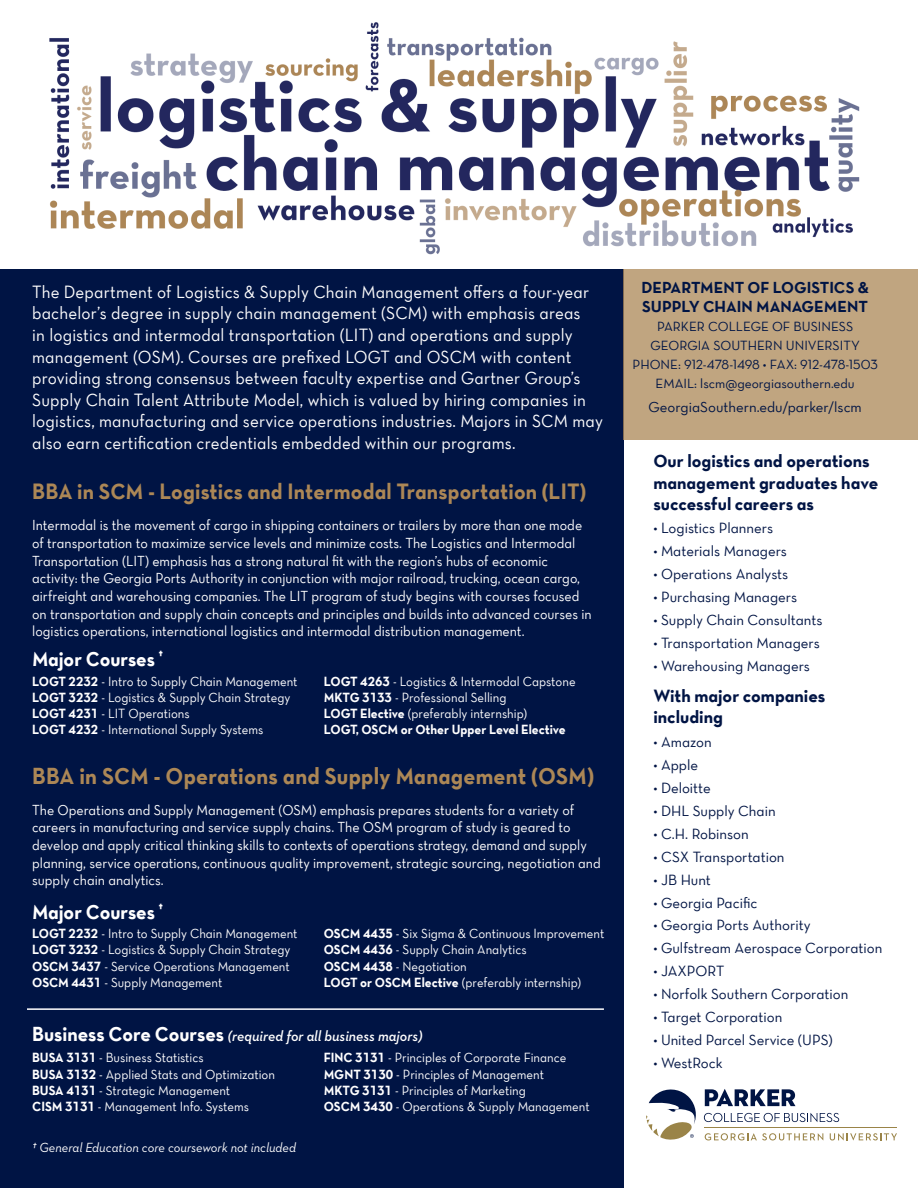
<style>
.page{position:relative;width:918px;height:1188px;background:#fff}
.page>*{position:absolute;margin:0;border:0;box-sizing:border-box;transform-origin:0 0}
.t1{font:23.55px "Neutra Text TF Bold Alt";letter-spacing:.01em;color:#ac8756;scale:.95 1}
.t2{font:22.5px "Neutra Text TF Bold Alt";letter-spacing:.01em;color:#ac8756;scale:.95 1}
.t3{font:20.55px "Neutra Text TF Bold Alt";color:#fff;scale:.95 1}
.t4{font:18px/21.6px "Neutra Text Book Alt";letter-spacing:.01em;color:#fff;scale:.95 1}
.t5{font:18px/21.6px "Neutra Text TF Bold Alt";color:#001444}
.t6{font:16.2px/18.9px "Neutra Text TF Bold Alt";color:#001444}
.t7{font:15px "Neutra Text Book Alt";color:#001444}
.t8{font:italic 600 15px "Neutraface 2 Text";color:#fff;scale:.95 1}
.t9{font:14.85px "Neutra Text Book Alt";color:#001444}
.t10{font:14.7px/17.7px "Neutra Text Book Alt";color:#fff;scale:.95 1}
.t11{font:13.5px/16.2px "Neutra Text Book Alt";color:#fff;scale:.95 1}
.t12{font:13.5px/18.9px "Neutra Text Book Alt";color:#001444;text-align:center}
.t13{font:italic 13.5px "Neutraface 2 Text";color:#fff;scale:.95 1}
.s1{font-family:"Neutra Text TF Bold Alt"}
.s2{font-family:"Neutra Text TF Bold Alt";font-weight:400;font-style:normal;font-size:20.55px}
</style>
<div class="page">
<div style="left:0;top:267px;width:623px;height:921px;background:#001444"></div>
<div style="left:623px;top:267px;width:295px;height:173px;background:#c0a580"></div>
<div style="left:0;top:261px;width:918px;height:8px;background:#fff"></div>
<img style="left:49px;top:22px;width:811px;height:233px">
<svg style="left:646px;top:1089px;width:50px;height:51px"></svg>
<svg style="left:705px;top:1089px;width:91px;height:17px"></svg>
<svg style="left:704px;top:1113px;width:135px;height:9px"></svg>
<svg style="left:705px;top:1133px;width:118px;height:7px"></svg>
<svg style="left:830px;top:1133px;width:67px;height:7px"></svg>
<hr style="left:705px;top:1127px;width:192px;height:1px;background:#9a8448">
<hr style="left:27px;top:1008px;width:577px;height:2px;background:#fff">
<p class="t4" style="left:32px;top:280px;width:602px">The Department of Logistics &amp; Supply Chain Management offers a four-year bachelor’s degree in supply chain management (SCM) with emphasis areas<br>in logistics and intermodal transportation (LIT) and operations and supply management (OSM). Courses are prefixed LOGT and OSCM with content providing strong consensus between faculty expertise and Gartner Group’s Supply Chain Talent Attribute Model, which is valued by hiring companies in logistics, manufacturing and service operations industries. Majors in SCM may also earn certification credentials embedded within our programs.</p>
<p class="t2" style="left:32px;top:478px;width:585px">BBA in SCM - Logistics and Intermodal Transportation (LIT)</p>
<p class="t10" style="left:32px;top:516px;width:591px">Intermodal is the movement of cargo in shipping containers or trailers by more than one mode of transportation to maximize service levels and minimize costs. The Logistics and Intermodal Transportation (LIT) emphasis has a strong natural fit with the region’s hubs of economic activity: the Georgia Ports Authority in conjunction with major railroad, trucking, ocean cargo, airfreight and warehousing companies. The LIT program of study begins with courses focused on transportation and supply chain concepts and principles and builds into advanced courses in logistics operations, international logistics and intermodal distribution management.</p>
<p class="t3" style="left:32px;top:646px;width:139px">Major Courses <sup>†</sup></p>
<p class="t11" style="left:32px;top:673px;width:281px"><span class="s1">LOGT 2232</span> - Intro to Supply Chain Management <span class="s1">LOGT 3232</span> - Logistics &amp; Supply Chain Strategy <span class="s1">LOGT 4231</span> - LIT Operations<br><span class="s1">LOGT 4232</span> - International Supply Systems</p>
<p class="t11" style="left:324px;top:673px;width:267px"><span class="s1">LOGT 4263</span> - Logistics &amp; Intermodal Capstone <span class="s1">MKTG 3133</span> - Professional Selling<br><span class="s1">LOGT Elective</span> (preferably internship)<br><span class="s1">LOGT, OSCM or Other Upper Level Elective</span></p>
<p class="t1" style="left:32px;top:761px;width:593px">BBA in SCM - Operations and Supply Management (OSM)</p>
<p class="t10" style="left:32px;top:800px;width:600px">The Operations and Supply Management (OSM) emphasis prepares students for a variety of careers in manufacturing and service supply chains. The OSM program of study is geared to develop and apply critical thinking skills to contexts of operations strategy, demand and supply planning, service operations, continuous quality improvement, strategic sourcing, negotiation and supply chain analytics.</p>
<p class="t3" style="left:32px;top:899px;width:139px">Major Courses <sup>†</sup></p>
<p class="t11" style="left:32px;top:925px;width:281px"><span class="s1">LOGT 2232</span> - Intro to Supply Chain Management <span class="s1">LOGT 3232</span> - Logistics &amp; Supply Chain Strategy <span class="s1">OSCM 3437</span> - Service Operations Management <span class="s1">OSCM 4431</span> - Supply Management</p>
<p class="t11" style="left:324px;top:925px;width:297px"><span class="s1">OSCM 4435</span> - Six Sigma &amp; Continuous Improvement <span class="s1">OSCM 4436</span> - Supply Chain Analytics<br><span class="s1">OSCM 4438</span> - Negotiation<br><span class="s1">LOGT or OSCM Elective</span> (preferably internship)</p>
<p class="t8" style="left:32px;top:1027px;width:412px"><span class="s2">Business Core Courses</span> (required for all business majors)</p>
<p class="t11" style="left:32px;top:1050px;width:257px"><span class="s1">BUSA 3131</span> - Business Statistics<br><span class="s1">BUSA 3132</span> - Applied Stats and Optimization <span class="s1">BUSA 4131</span> - Strategic Management<br><span class="s1">CISM 3131</span> - Management Info. Systems</p>
<p class="t11" style="left:324px;top:1050px;width:281px"><span class="s1">FINC 3131</span> - Principles of Corporate Finance <span class="s1">MGNT 3130</span> - Principles of Management<br><span class="s1">MKTG 3131</span> - Principles of Marketing<br><span class="s1">OSCM 3430</span> - Operations &amp; Supply Management</p>
<p class="t13" style="left:32px;top:1139px;width:279px">† General Education core coursework not included</p>
<p class="t6" style="left:641px;top:278px;width:229px">DEPARTMENT OF LOGISTICS &amp;<br>SUPPLY CHAIN MANAGEMENT</p>
<p class="t12" style="left:651px;top:317px;width:211px">PARKER COLLEGE OF BUSINESS<br>GEORGIA SOUTHERN UNIVERSITY</p>
<p class="t12" style="left:632px;top:355px;width:247px">PHONE: 912-478-1498 • FAX: 912-478-1503</p>
<p class="t12" style="left:656px;top:374px;width:201px">EMAIL: lscm@georgiasouthern.edu</p>
<p class="t9" style="left:648px;top:398px;width:215px">GeorgiaSouthern.edu/parker/lscm</p>
<p class="t5" style="left:653px;top:450px;width:226px">Our logistics and operations management graduates have successful careers as</p>
<p class="t7" style="left:653px;top:519px;width:121px">• Logistics Planners</p>
<p class="t7" style="left:653px;top:542px;width:135px">• Materials Managers</p>
<p class="t7" style="left:653px;top:565px;width:137px">• Operations Analysts</p>
<p class="t7" style="left:653px;top:588px;width:145px">• Purchasing Managers</p>
<p class="t7" style="left:653px;top:611px;width:171px">• Supply Chain Consultants</p>
<p class="t7" style="left:653px;top:634px;width:168px">• Transportation Managers</p>
<p class="t7" style="left:653px;top:657px;width:158px">• Warehousing Managers</p>
<p class="t5" style="left:653px;top:684px;width:174px">With major companies including</p>
<p class="t7" style="left:653px;top:733px;width:60px">• Amazon</p>
<p class="t7" style="left:653px;top:756px;width:46px">• Apple</p>
<p class="t7" style="left:653px;top:779px;width:59px">• Deloitte</p>
<p class="t7" style="left:653px;top:802px;width:124px">• DHL Supply Chain</p>
<p class="t7" style="left:653px;top:825px;width:97px">• C.H. Robinson</p>
<p class="t7" style="left:653px;top:848px;width:133px">• CSX Transportation</p>
<p class="t7" style="left:653px;top:870px;width:59px">• JB Hunt</p>
<p class="t7" style="left:653px;top:893px;width:106px">• Georgia Pacific</p>
<p class="t7" style="left:653px;top:916px;width:159px">• Georgia Ports Authority</p>
<p class="t7" style="left:653px;top:939px;width:231px">• Gulfstream Aerospace Corporation</p>
<p class="t7" style="left:653px;top:962px;width:73px">• JAXPORT</p>
<p class="t7" style="left:653px;top:985px;width:197px">• Norfolk Southern Corporation</p>
<p class="t7" style="left:653px;top:1008px;width:130px">• Target Corporation</p>
<p class="t7" style="left:653px;top:1031px;width:181px">• United Parcel Service (UPS)</p>
<p class="t7" style="left:653px;top:1054px;width:71px">• WestRock</p>
</div>
